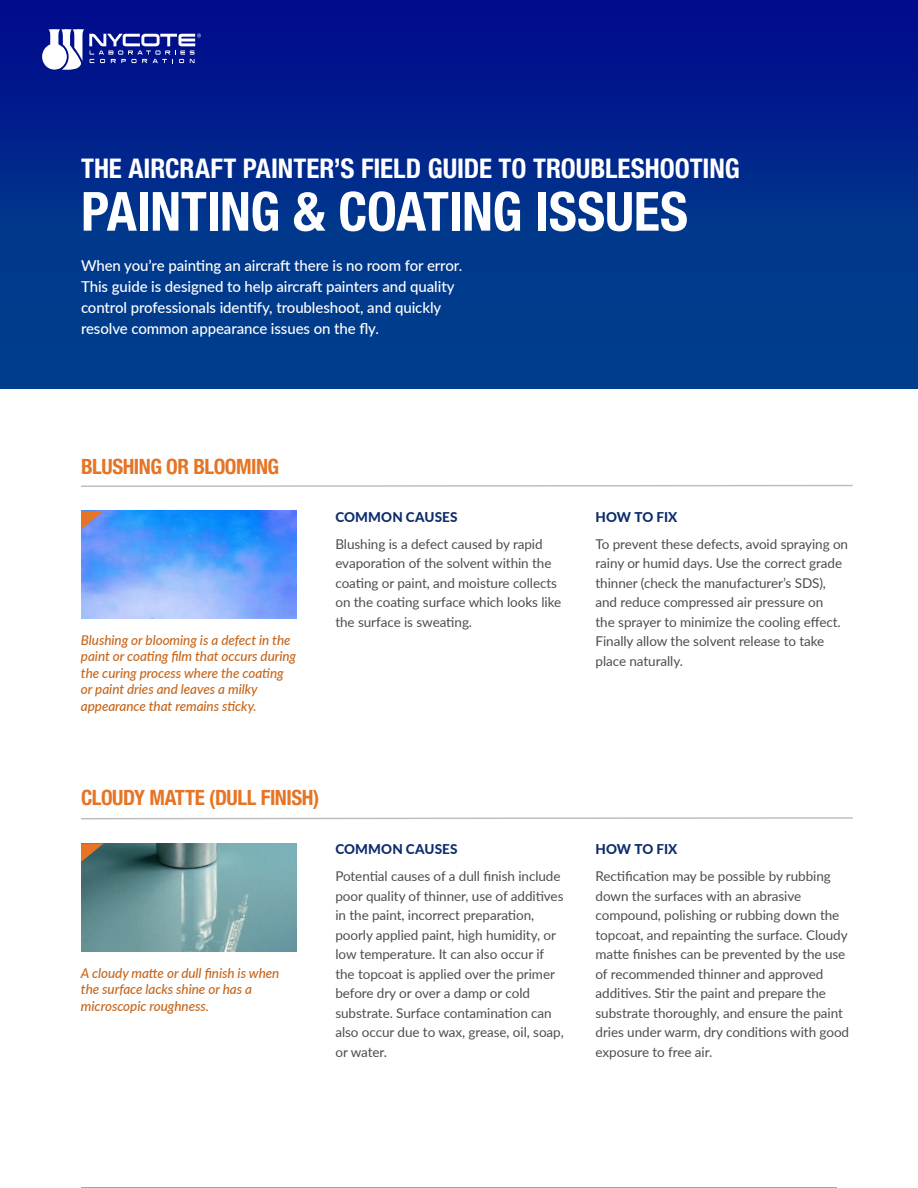
<style>
.page{position:relative;width:918px;height:1188px;background:#fff}
.page>*{position:absolute;margin:0;border:0;box-sizing:border-box;transform-origin:0 0}
.t1{font:700 condensed 54px "Helvetica Neue LT Pro";letter-spacing:-.01em;color:#fff}
.t2{font:700 condensed 27px "Helvetica Neue LT Pro";color:#fff}
.t3{font:700 condensed 21px "Helvetica Neue LT Pro";letter-spacing:-.02em;color:#e67425}
.t4{font:500 15px/21px "Lato";letter-spacing:-.005em;color:#fff}
.t5{font:13.5px/19.5px "Lato";letter-spacing:-.005em;color:#4d4d4f}
.t6{font:italic 500 13.5px/16.5px "Lato";letter-spacing:-.005em;color:#c6671d}
.t7{font:800 13.5px "Lato";letter-spacing:.01em;color:#0d2c6c}
</style>
<div class="page">
<div style="left:0;top:0;width:918px;height:389px;background:linear-gradient(to bottom,#000d8c,#00488c)"></div>
<svg style="left:42px;top:29px;width:159px;height:41px"></svg>
<hr style="left:81px;top:1187px;width:756px;height:1px;background:#4d4d4f">
<svg style="left:81px;top:484px;width:772px;height:3px"></svg>
<svg style="left:81px;top:817px;width:772px;height:3px"></svg>
<img style="left:81px;top:511px;width:216px;height:108px">
<img style="left:81px;top:843px;width:216px;height:108px">
<svg style="left:81px;top:511px;width:23px;height:19px"></svg>
<svg style="left:81px;top:843px;width:23px;height:19px"></svg>
<h2 class="t2" style="left:81px;top:152px;width:660px">THE AIRCRAFT PAINTER’S FIELD GUIDE TO TROUBLESHOOTING</h2>
<h1 class="t1" style="left:81px;top:179px;width:609px">PAINTING &amp; COATING ISSUES</h1>
<p class="t4" style="left:81px;top:255px;width:383px">When you’re painting an aircraft there is no room for error.<br>This guide is designed to help aircraft painters and quality control professionals identify, troubleshoot, and quickly resolve common appearance issues on the fly.</p>
<h3 class="t3" style="left:81px;top:454px;width:200px">BLUSHING OR BLOOMING</h3>
<p class="t6" style="left:81px;top:631px;width:217px">Blushing or blooming is a defect in the paint or coating film that occurs during the curing process where the coating or paint dries and leaves a milky appearance that remains sticky.</p>
<p class="t7" style="left:335px;top:507px;width:124px">COMMON CAUSES</p>
<p class="t5" style="left:335px;top:534px;width:227px">Blushing is a defect caused by rapid evaporation of the solvent within the coating or paint, and moisture collects on the coating surface which looks like the surface is sweating.</p>
<h3 class="t3" style="left:81px;top:785px;width:240px">CLOUDY MATTE (DULL FINISH)</h3>
<p class="t6" style="left:81px;top:964px;width:200px">A cloudy matte or dull finish is when the surface lacks shine or has a microscopic roughness.</p>
<p class="t7" style="left:335px;top:839px;width:124px">COMMON CAUSES</p>
<p class="t5" style="left:335px;top:866px;width:230px">Potential causes of a dull finish include poor quality of thinner, use of additives in the paint, incorrect preparation, poorly applied paint, high humidity, or low temperature. It can also occur if the topcoat is applied over the primer before dry or over a damp or cold substrate. Surface contamination can also occur due to wax, grease, oil, soap, or water.</p>
<p class="t7" style="left:596px;top:507px;width:83px">HOW TO FIX</p>
<p class="t5" style="left:596px;top:534px;width:254px">To prevent these defects, avoid spraying on rainy or humid days. Use the correct grade thinner (check the manufacturer’s SDS), and reduce compressed air pressure on<br>the sprayer to minimize the cooling effect.<br>Finally allow the solvent release to take place naturally.</p>
<p class="t7" style="left:596px;top:839px;width:83px">HOW TO FIX</p>
<p class="t5" style="left:596px;top:866px;width:255px">Rectification may be possible by rubbing down the surfaces with an abrasive compound, polishing or rubbing down the topcoat, and repainting the surface. Cloudy matte finishes can be prevented by the use of recommended thinner and approved additives. Stir the paint and prepare the substrate thoroughly, and ensure the paint dries under warm, dry conditions with good exposure to free air.</p>
</div>
